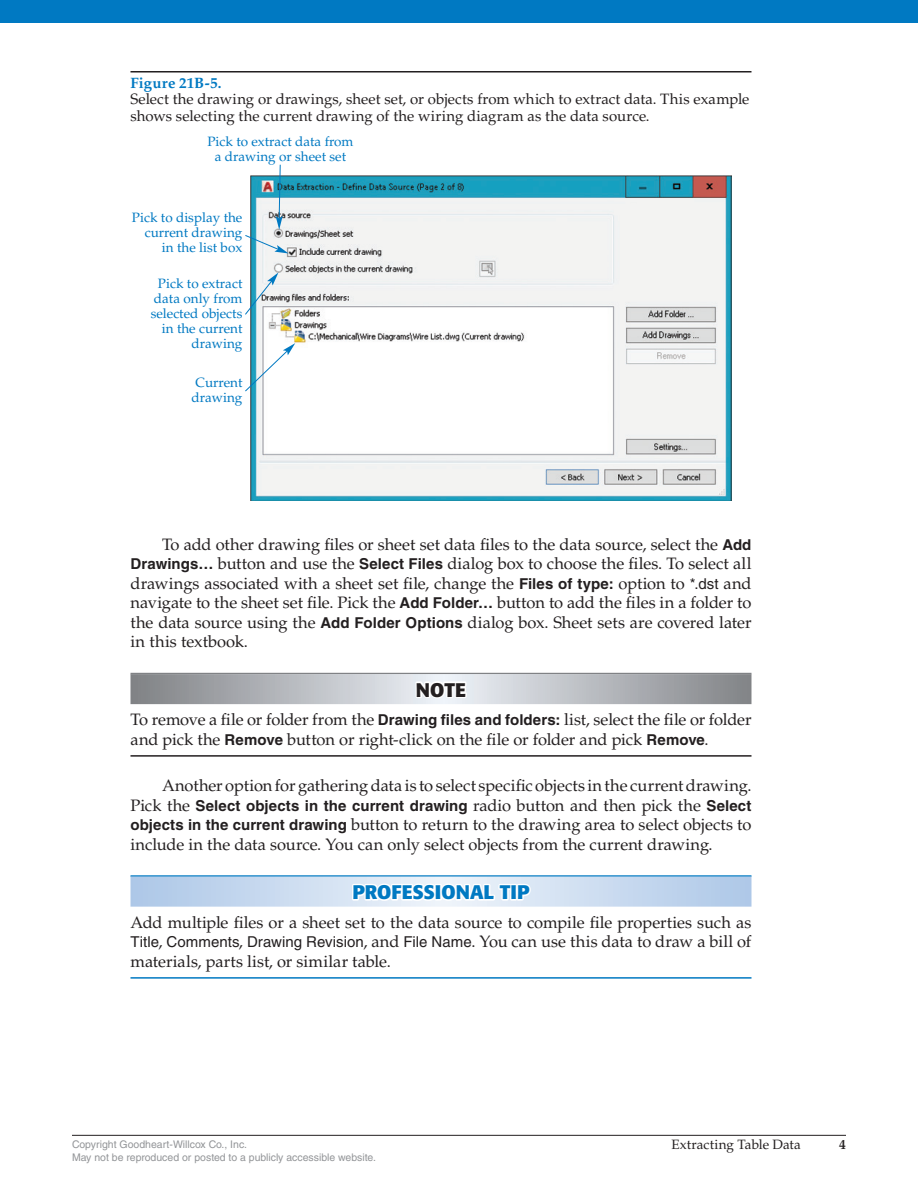
<style>
.page{position:relative;width:918px;height:1188px;background:#fff}
.page>*{position:absolute;margin:0;border:0;box-sizing:border-box;transform-origin:0 0}
.t1{font:700 19.5px "Formata";color:#0079c2}
.t2{font:700 19.5px "Formata";color:#231f20}
.t3{font:16.5px/19.5px "Palatino";letter-spacing:-.005em;color:#231f20;text-align:justify}
.t4{font:15px/16.5px "Palatino";letter-spacing:.005em;color:#231f20}
.t5{font:700 15px "Helvetica LT Std";letter-spacing:.01em;color:#231f20}
.t6{font:700 15px "Palatino";letter-spacing:.005em;color:#0079c2}
.t7{font:13.5px/15px "Palatino";color:#0079c2;text-align:right}
.t8{font:13.5px "Palatino LT Std";color:#231f20}
.t9{font:700 13.5px "Palatino LT Std";color:#231f20}
.t10{font:10.5px "Helvetica LT Std";color:#939598}
.s1{font-family:"Helvetica LT Std";font-weight:700;font-size:15px}
.s2{font-family:"Helvetica LT Std";font-size:15px}
.s3{font-family:"Palatino";font-weight:400;font-size:16.5px}
</style>
<div class="page">
<div style="left:0;top:0;width:918px;height:22px;background:#0079c2"></div>
<hr style="left:72px;top:1135px;width:774px;height:1px;background:#231f20">
<hr style="left:130px;top:673px;width:622px;height:1px;background:#808285">
<svg style="left:130px;top:674px;width:622px;height:30px;background:#b3b5ba"></svg>
<hr style="left:130px;top:755px;width:622px;height:2px;background:#231f20">
<hr style="left:130px;top:875px;width:622px;height:2px;background:#0079c2">
<svg style="left:130px;top:877px;width:622px;height:30px;background:#c6d8ee"></svg>
<hr style="left:130px;top:977px;width:622px;height:2px;background:#0079c2">
<svg style="left:414px;top:672px;width:55px;height:29px"></svg>
<svg style="left:350px;top:755px;width:183px;height:148px"></svg>
<hr style="left:130px;top:71px;width:622px;height:2px;background:#231f20">
<img style="left:251px;top:176px;width:480px;height:325px">
<svg style="left:245px;top:164px;width:44px;height:89px"></svg>
<svg style="left:245px;top:272px;width:33px;height:44px"></svg>
<svg style="left:245px;top:343px;width:50px;height:49px"></svg>
<p class="t6" style="left:130px;top:74px;width:92px">Figure 21B‑5.</p>
<p class="t4" style="left:130px;top:91px;width:620px">Select the drawing or drawings, sheet set, or objects from which to extract data. This example shows selecting the current drawing of the wiring diagram as the data source.</p>
<p class="t7" style="left:207px;top:135px;width:148px;text-align:center">Pick to extract data from a drawing or sheet set</p>
<p class="t7" style="left:132px;top:211px;width:112px">Pick to display the current drawing in the list box</p>
<p class="t7" style="left:151px;top:276px;width:93px">Pick to extract data only from selected objects in the current drawing</p>
<p class="t7" style="left:192px;top:375px;width:52px;text-align:left">Current drawing</p>
<p class="t3" style="left:130px;top:535px;width:623px;text-indent:32px">To add other drawing files or sheet set data files to the data source, select the <span class="s1">Add Drawings…</span> button and use the <span class="s1">Select Files</span> dialog box to choose the files. To select all drawings associated with a sheet set file, change the <span class="s1">Files of type:</span> option to <span class="s2">*.dst</span> and navigate to the sheet set file. Pick the <span class="s1">Add Folder…</span> button to add the files in a folder to the data source using the <span class="s1">Add Folder Options</span> dialog box. Sheet sets are covered later in this textbook.</p>
<p class="t2" style="left:416px;top:678px;width:52px">NOTE</p>
<p class="t3" style="left:130px;top:710px;width:623px">To remove a file or folder from the <span class="s1">Drawing files and folders:</span> list, select the file or folder and pick the <span class="s1">Remove</span> button or right-click on the file or folder and pick <span class="s1">Remove</span>.</p>
<p class="t3" style="left:162px;top:776px;width:591px">Another option for gathering data is to select specific objects in the current drawing.</p>
<p class="t5" style="left:131px;top:796px;width:622px"><span class="s3">Pick the</span> Select objects in the current drawing <span class="s3">radio button and then pick the</span> Select</p>
<p class="t3" style="left:130px;top:815px;width:623px"><span class="s1">objects in the current drawing</span> button to return to the drawing area to select objects to include in the data source. You can only select objects from the current drawing.</p>
<p class="t1" style="left:352px;top:880px;width:179px">PROFESSIONAL TIP</p>
<p class="t3" style="left:130px;top:913px;width:623px">Add multiple files or a sheet set to the data source to compile file properties such as <span class="s2">Title</span>, <span class="s2">Comments</span>, <span class="s2">Drawing Revision</span>, and <span class="s2">File Name</span>. You can use this data to draw a bill of materials, parts list, or similar table.</p>
<p class="t10" style="left:72px;top:1138px;width:177px">Copyright Goodheart-Willcox Co., Inc.</p>
<p class="t8" style="left:672px;top:1137px;width:131px">Extracting Table Data</p>
<p class="t9" style="left:839px;top:1137px;width:8px">4</p>
<p class="t10" style="left:72px;top:1151px;width:306px">May not be reproduced or posted to a publicly accessible website.</p>
</div>
